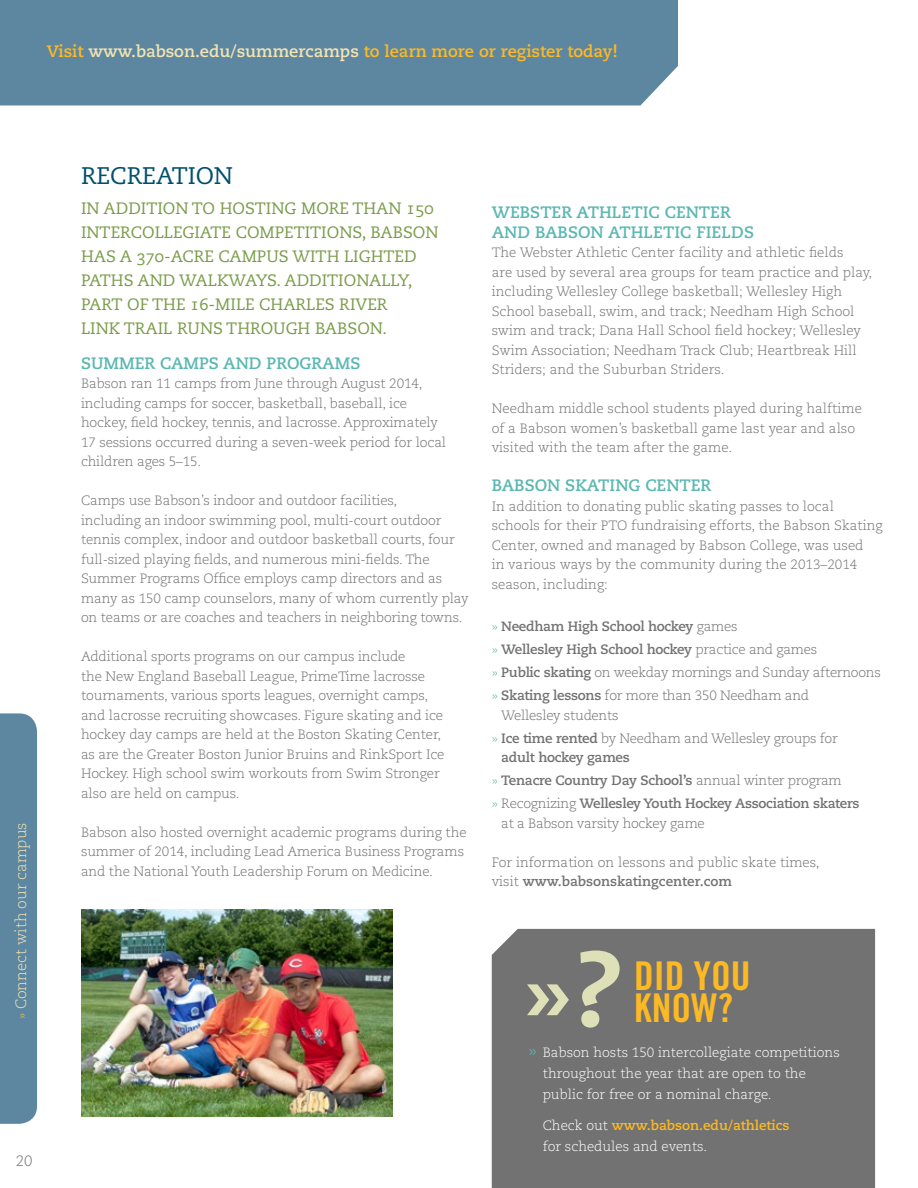
<style>
.page{position:relative;width:918px;height:1188px;background:#fff}
.page>*{position:absolute;margin:0;border:0;box-sizing:border-box;transform-origin:0 0}
.t1{font:39.6px "Trade Gothic Bold Cond Twenty";color:#fdb924}
.t2{font:24px "Caecilia Roman SC";color:#004f6e}
.t3{font:16.5px/24px "Caecilia Roman SC";color:#7a9c49}
.t4{font:700 16.5px/19.5px "Caecilia";color:#5ab7b2}
.t5{font:700 16.5px "Caecilia";color:#fdb924}
.t6{font:300 15px "Caecilia";color:#f3e4b1}
.t7{font:300 15px "Caecilia";color:#717271}
.t8{font:300 13.5px/19.5px "Caecilia";letter-spacing:-.01em;color:#717271}
.t9{font:300 13.5px/21px "Caecilia";color:#fff}
.t10{font:700 13.5px/23px "Caecilia";letter-spacing:-.02em;color:#717271}
.t11{font:300 13.5px "Caecilia";color:#fdb924}
.s1{color:#f3e4b1}
.s2{color:#5ab7b2}
.s3{font-weight:700}
.s4{font-weight:300;color:#5ab7b2}
.s5{font-weight:300}
.s6{font-size:19.5px;color:#5ab7b2}
.s7{font-weight:700;color:#fdb924}
</style>
<div class="page">
<div style="left:0;top:0;width:678px;height:105px;background:#5d87a1"></div>
<div style="left:492px;top:929px;width:383px;height:259px;background:#717271"></div>
<svg style="left:527px;top:984px;width:42px;height:31px"></svg>
<svg style="left:580px;top:950px;width:40px;height:78px;background:#9e9f8e"></svg>
<img style="left:81px;top:909px;width:311px;height:208px">
<div style="left:0;top:713px;width:37px;height:411px;background:#5d87a1"></div>
<p class="t5" style="left:47px;top:42px;width:572px">Visit <span class="s1">www.babson.edu/summercamps</span> to learn more or register today!</p>
<p class="t6" style="left:13px;top:1009px;width:188px;rotate:-90deg">Connect with our campus</p>
<p class="t11" style="left:14px;top:1019px;width:8px;rotate:-90deg">»</p>
<p class="t7" style="left:16px;top:1152px;width:18px">20</p>
<h2 class="t2" style="left:81px;top:162px;width:154px">RECREATION</h2>
<p class="t3" style="left:81px;top:196px;width:359px">IN ADDITION TO HOSTING MORE THAN 150<br>INTERCOLLEGIATE COMPETITIONS, BABSON HAS A 370-ACRE CAMPUS WITH LIGHTED PATHS AND WALKWAYS. ADDITIONALLY, PART OF THE 16-MILE CHARLES RIVER<br>LINK TRAIL RUNS THROUGH BABSON.</p>
<p class="t4" style="left:81px;top:354px;width:281px">SUMMER CAMPS AND PROGRAMS</p>
<p class="t8" style="left:81px;top:374px;width:367px">Babson ran 11 camps from June through August 2014, including camps for soccer, basketball, baseball, ice hockey, field hockey, tennis, and lacrosse. Approximately 17 sessions occurred during a seven-week period for local children ages 5–15.</p>
<p class="t8" style="left:81px;top:491px;width:389px">Camps use Babson’s indoor and outdoor facilities,<br>including an indoor swimming pool, multi-court outdoor tennis complex, indoor and outdoor basketball courts, four full-sized playing fields, and numerous mini-fields. The Summer Programs Office employs camp directors and as many as 150 camp counselors, many of whom currently play on teams or are coaches and teachers in neighboring towns.</p>
<p class="t8" style="left:81px;top:647px;width:365px">Additional sports programs on our campus include<br>the New England Baseball League, PrimeTime lacrosse tournaments, various sports leagues, overnight camps, and lacrosse recruiting showcases. Figure skating and ice hockey day camps are held at the Boston Skating Center, as are the Greater Boston Junior Bruins and RinkSport Ice Hockey. High school swim workouts from Swim Stronger also are held on campus.</p>
<p class="t8" style="left:81px;top:823px;width:387px">Babson also hosted overnight academic programs during the summer of 2014, including Lead America Business Programs and the National Youth Leadership Forum on Medicine.</p>
<p class="t4" style="left:492px;top:203px;width:264px">WEBSTER ATHLETIC CENTER<br>AND BABSON ATHLETIC FIELDS</p>
<p class="t8" style="left:492px;top:243px;width:382px">The Webster Athletic Center facility and athletic fields<br>are used by several area groups for team practice and play, including Wellesley College basketball; Wellesley High School baseball, swim, and track; Needham High School swim and track; Dana Hall School field hockey; Wellesley Swim Association; Needham Track Club; Heartbreak Hill Striders; and the Suburban Striders.</p>
<p class="t8" style="left:492px;top:399px;width:372px">Needham middle school students played during halftime of a Babson women’s basketball game last year and also visited with the team after the game.</p>
<p class="t4" style="left:492px;top:476px;width:221px">BABSON SKATING CENTER</p>
<p class="t8" style="left:492px;top:497px;width:393px">In addition to donating public skating passes to local schools for their PTO fundraising efforts, the Babson Skating Center, owned and managed by Babson College, was used<br>in various ways by the community during the 2013–2014 season, including:</p>
<p class="t8" style="left:492px;top:615px;width:391px;line-height:23px"><span class="s2">»</span> <span class="s3">Needham High School hockey</span> games<br><span class="s2">»</span> <span class="s3">Wellesley High School hockey</span> practice and games<br><span class="s2">»</span> <span class="s3">Public skating</span> on weekday mornings and Sunday afternoons <span class="s2">»</span> <span class="s3">Skating lessons</span> for more than 350 Needham and</p>
<p class="t8" style="left:492px;top:704px;width:348px;line-height:23px;text-indent:9px">Wellesley students<br><span class="s2">»</span> <span class="s3">Ice time rented</span> by Needham and Wellesley groups for</p>
<p class="t10" style="left:492px;top:746px;width:369px;text-indent:9px">adult hockey games<br><span class="s4">»</span> Tenacre Country Day School’s <span class="s5">annual winter program<br></span><span class="s4">»</span> <span class="s5">Recognizing</span> Wellesley Youth Hockey Association skaters</p>
<p class="t8" style="left:501px;top:814px;width:205px">at a Babson varsity hockey game</p>
<p class="t8" style="left:492px;top:853px;width:329px">For information on lessons and public skate times, visit <span class="s3">www.babsonskatingcenter.com</span></p>
<h1 class="t1" style="left:634px;top:952px;width:118px">DID YOU</h1>
<h1 class="t1" style="left:634px;top:984px;width:100px">KNOW?</h1>
<p class="t9" style="left:543px;top:1042px;width:299px;text-indent:-14px"><span class="s6">»</span> Babson hosts 150 intercollegiate competitions throughout the year that are open to the public for free or a nominal charge.</p>
<p class="t9" style="left:543px;top:1115px;width:248px">Check out <span class="s7">www.babson.edu/athletics </span>for schedules and events.</p>
</div>
